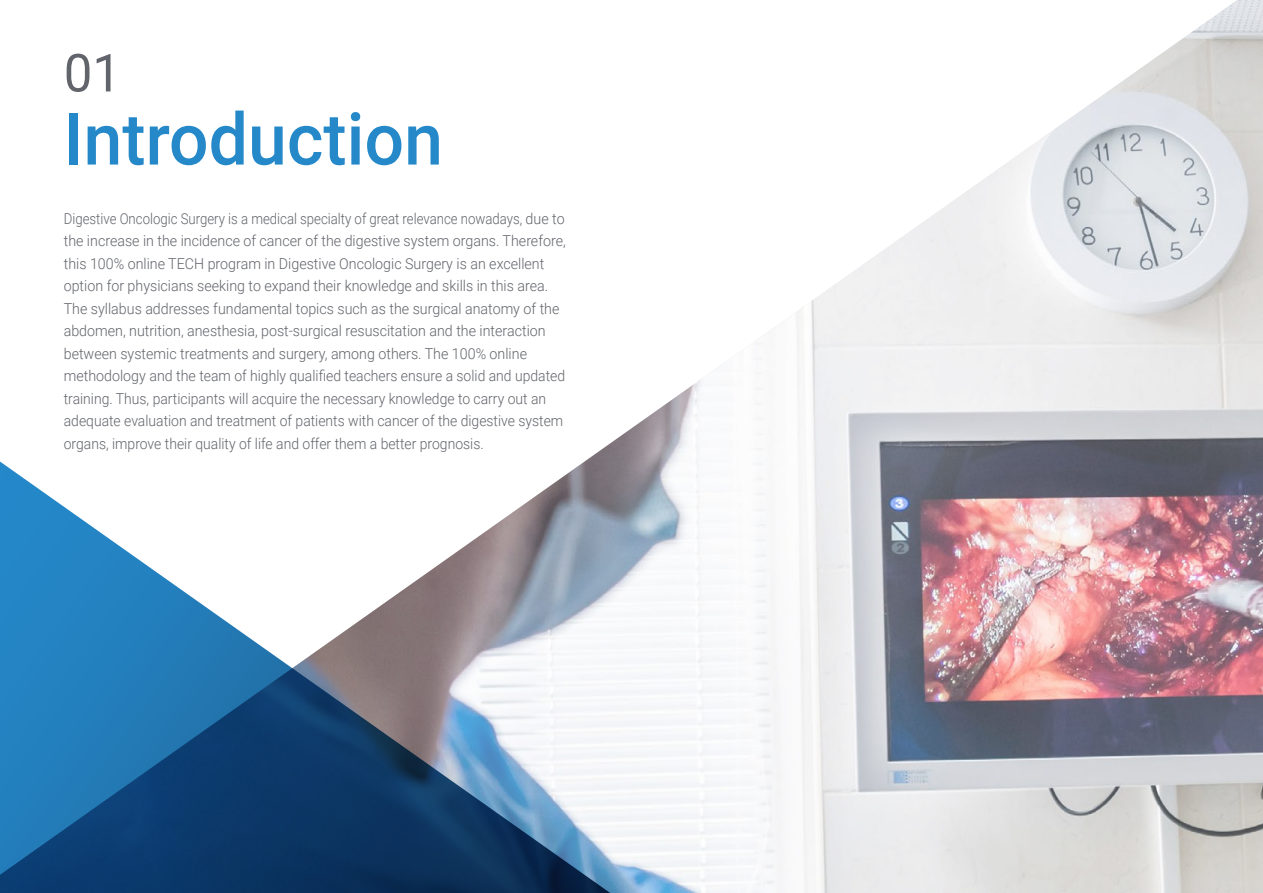
<style>
.page{position:relative;width:1263px;height:893px;background:#fff}
.page>*{position:absolute;margin:0;border:0;box-sizing:border-box;transform-origin:0 0}
.t1{font:500 72px "Roboto";color:#2488c9}
.t2{font:52.5px "Roboto";color:#61646a}
.t3{font:300 15px/22.5px "Roboto";color:#61646a;scale:.88 1}
</style>
<div class="page">
<img style="left:606px;top:0;width:657px;height:893px">
<svg style="left:0;top:446px;width:640px;height:447px"></svg>
<h2 class="t2" style="left:64px;top:36px;width:59px">01</h2>
<h1 class="t1" style="left:64px;top:89px;width:381px">Introduction</h1>
<p class="t3" style="left:64px;top:207px;width:572px">Digestive Oncologic Surgery is a medical specialty of great relevance nowadays, due to the increase in the incidence of cancer of the digestive system organs. Therefore, this 100% online TECH program in Digestive Oncologic Surgery is an excellent option for physicians seeking to expand their knowledge and skills in this area.<br>The syllabus addresses fundamental topics such as the surgical anatomy of the abdomen, nutrition, anesthesia, post-surgical resuscitation and the interaction between systemic treatments and surgery, among others. The 100% online methodology and the team of highly qualified teachers ensure a solid and updated training. Thus, participants will acquire the necessary knowledge to carry out an adequate evaluation and treatment of patients with cancer of the digestive system organs, improve their quality of life and offer them a better prognosis.</p>
</div>
